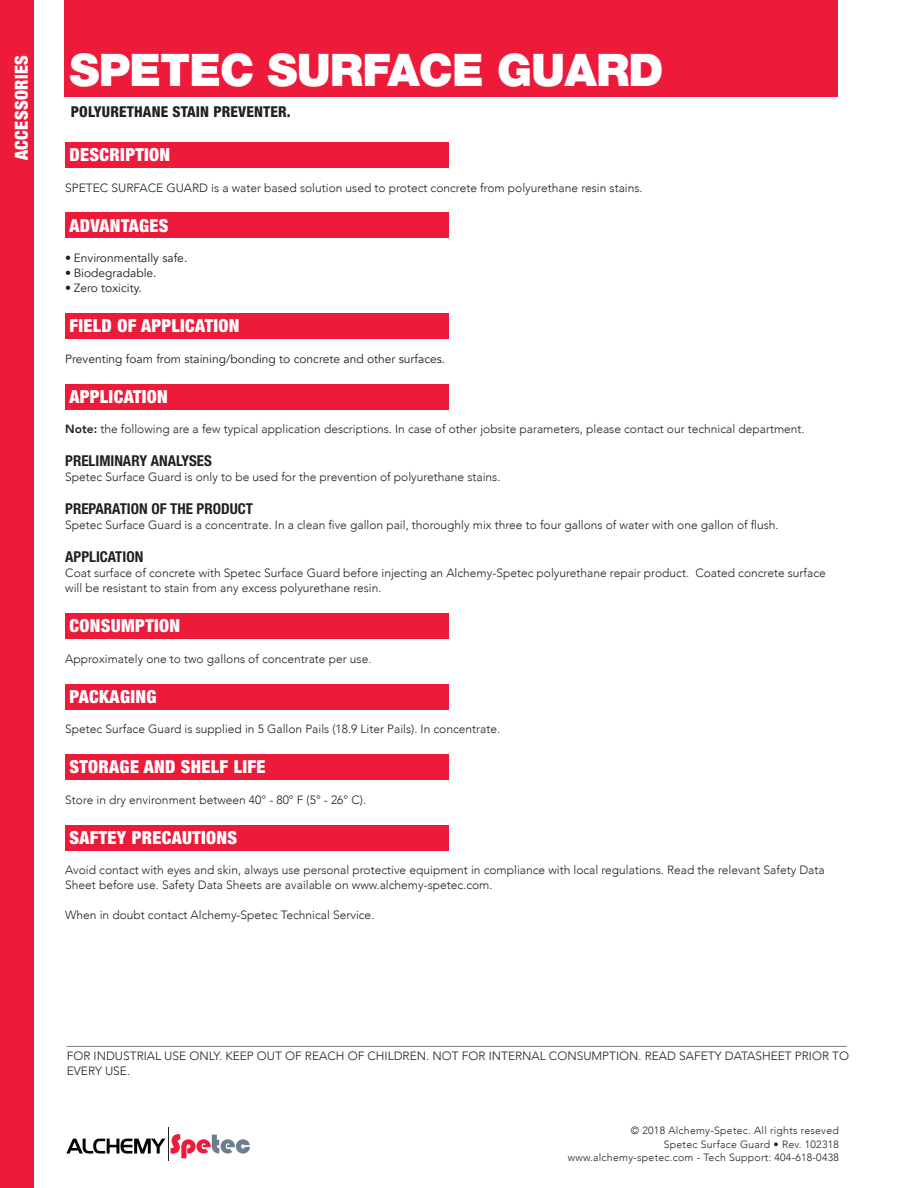
<style>
.page{position:relative;width:918px;height:1188px;background:#fff}
.page>*{position:absolute;margin:0;border:0;box-sizing:border-box;transform-origin:0 0}
.t1{font:900 45px "Helvetica Neue LT Std";letter-spacing:-.02em;color:#fff}
.t2{font:900 condensed 18px "Helvetica Neue LT Std";letter-spacing:.02em;color:#fff}
.BODY_TEXT{font:700 condensed 15px "Helvetica Neue LT Std";color:#231f20}
.t3{font:800 condensed 15px "Helvetica Neue LT Std";letter-spacing:.01em;color:#231f20}
.BODY_TEXT-2{font:300 12px/15px "Avenir";color:#231f20}
.BODY_TEXT-3{font:12px "Avenir";color:#231f20}
.t4{font:300 10.5px "Avenir";letter-spacing:.025em;color:#231f20}
.s1{font-weight:800}
</style>
<div class="page">
<svg style="left:171px;top:1134px;width:79px;height:24px"></svg>
<svg style="left:66px;top:1139px;width:99px;height:15px"></svg>
<hr style="left:168px;top:1127px;width:1px;height:34px;background:#231f20">
<div style="left:0;top:0;width:34px;height:1188px;background:#ed1a3a"></div>
<div style="left:65px;top:142px;width:383px;height:26px;background:#ed1a3a"></div>
<div style="left:65px;top:213px;width:383px;height:25px;background:#ed1a3a"></div>
<div style="left:65px;top:313px;width:383px;height:26px;background:#ed1a3a"></div>
<div style="left:65px;top:384px;width:383px;height:25px;background:#ed1a3a"></div>
<div style="left:65px;top:613px;width:383px;height:26px;background:#ed1a3a"></div>
<div style="left:65px;top:684px;width:383px;height:25px;background:#ed1a3a"></div>
<div style="left:65px;top:754px;width:383px;height:26px;background:#ed1a3a"></div>
<div style="left:65px;top:825px;width:383px;height:25px;background:#ed1a3a"></div>
<div style="left:64px;top:0;width:774px;height:96px;background:#ed1a3a"></div>
<p class="t2" style="left:10px;top:160px;width:106px;rotate:-90deg">ACCESSORIES</p>
<p class="t1" style="left:70px;top:43px;width:595px">SPETEC SURFACE GUARD</p>
<p class="t3" style="left:71px;top:103px;width:222px">POLYURETHANE STAIN PREVENTER.</p>
<p class="t2" style="left:70px;top:144px;width:102px">DESCRIPTION</p>
<p class="BODY_TEXT-2" style="left:65px;top:180px;width:579px">SPETEC SURFACE GUARD is a water based solution used to protect concrete from polyurethane resin stains.</p>
<p class="t2" style="left:70px;top:214px;width:100px">ADVANTAGES</p>
<p class="BODY_TEXT-3" style="left:65px;top:251px;width:124px">• Environmentally safe.</p>
<p class="BODY_TEXT-3" style="left:65px;top:266px;width:93px">• Biodegradable.</p>
<p class="BODY_TEXT-3" style="left:65px;top:281px;width:78px">• Zero toxicity.</p>
<p class="t2" style="left:70px;top:315px;width:171px">FIELD OF APPLICATION</p>
<p class="BODY_TEXT-3" style="left:65px;top:351px;width:381px">Preventing foam from staining/bonding to concrete and other surfaces.</p>
<p class="t2" style="left:70px;top:385px;width:100px">APPLICATION</p>
<p class="BODY_TEXT-2" style="left:65px;top:422px;width:741px"><span class="s1">Note:</span> the following are a few typical application descriptions. In case of other jobsite parameters, please contact our technical department.</p>
<p class="BODY_TEXT" style="left:65px;top:452px;width:148px">PRELIMINARY ANALYSES</p>
<p class="BODY_TEXT-2" style="left:65px;top:470px;width:437px">Spetec Surface Guard is only to be used for the prevention of polyurethane stains.</p>
<p class="BODY_TEXT" style="left:65px;top:500px;width:189px">PREPARATION OF THE PRODUCT</p>
<p class="BODY_TEXT-2" style="left:65px;top:518px;width:715px">Spetec Surface Guard is a concentrate. In a clean five gallon pail, thoroughly mix three to four gallons of water with one gallon of flush.</p>
<p class="BODY_TEXT" style="left:65px;top:548px;width:80px">APPLICATION</p>
<p class="BODY_TEXT-2" style="left:65px;top:566px;width:762px">Coat surface of concrete with Spetec Surface Guard before injecting an Alchemy-Spetec polyurethane repair product. Coated concrete surface will be resistant to stain from any excess polyurethane resin.</p>
<p class="t2" style="left:70px;top:615px;width:112px">CONSUMPTION</p>
<p class="BODY_TEXT-2" style="left:65px;top:651px;width:308px">Approximately one to two gallons of concentrate per use.</p>
<p class="t2" style="left:70px;top:685px;width:88px">PACKAGING</p>
<p class="BODY_TEXT-2" style="left:65px;top:722px;width:436px">Spetec Surface Guard is supplied in 5 Gallon Pails (18.9 Liter Pails). In concentrate.</p>
<p class="t2" style="left:70px;top:756px;width:197px">STORAGE AND SHELF LIFE</p>
<p class="BODY_TEXT-2" style="left:65px;top:792px;width:302px">Store in dry environment between 40° - 80° F (5° - 26° C).</p>
<p class="t2" style="left:70px;top:826px;width:169px">SAFTEY PRECAUTIONS</p>
<p class="BODY_TEXT-2" style="left:65px;top:863px;width:761px">Avoid contact with eyes and skin, always use personal protective equipment in compliance with local regulations. Read the relevant Safety Data<br>Sheet before use. Safety Data Sheets are available on www.alchemy-spetec.com.</p>
<p class="BODY_TEXT-2" style="left:65px;top:908px;width:311px">When in doubt contact Alchemy-Spetec Technical Service.</p>
<p class="BODY_TEXT-2" style="left:67px;top:1033px;width:782px">__________________________________________________________________________________________________________________________________</p>
<p class="BODY_TEXT-2" style="left:67px;top:1048px;width:784px">FOR INDUSTRIAL USE ONLY. KEEP OUT OF REACH OF CHILDREN. NOT FOR INTERNAL CONSUMPTION. READ SAFETY DATASHEET PRIOR TO<br>EVERY USE.</p>
<p class="t4" style="left:631px;top:1125px;width:209px">© 2018 Alchemy-Spetec. All rights reseved</p>
<p class="t4" style="left:664px;top:1138px;width:177px">Spetec Surface Guard • Rev. 102318</p>
<p class="t4" style="left:568px;top:1152px;width:273px">www.alchemy-spetec.com - Tech Support: 404-618-0438</p>
</div>
